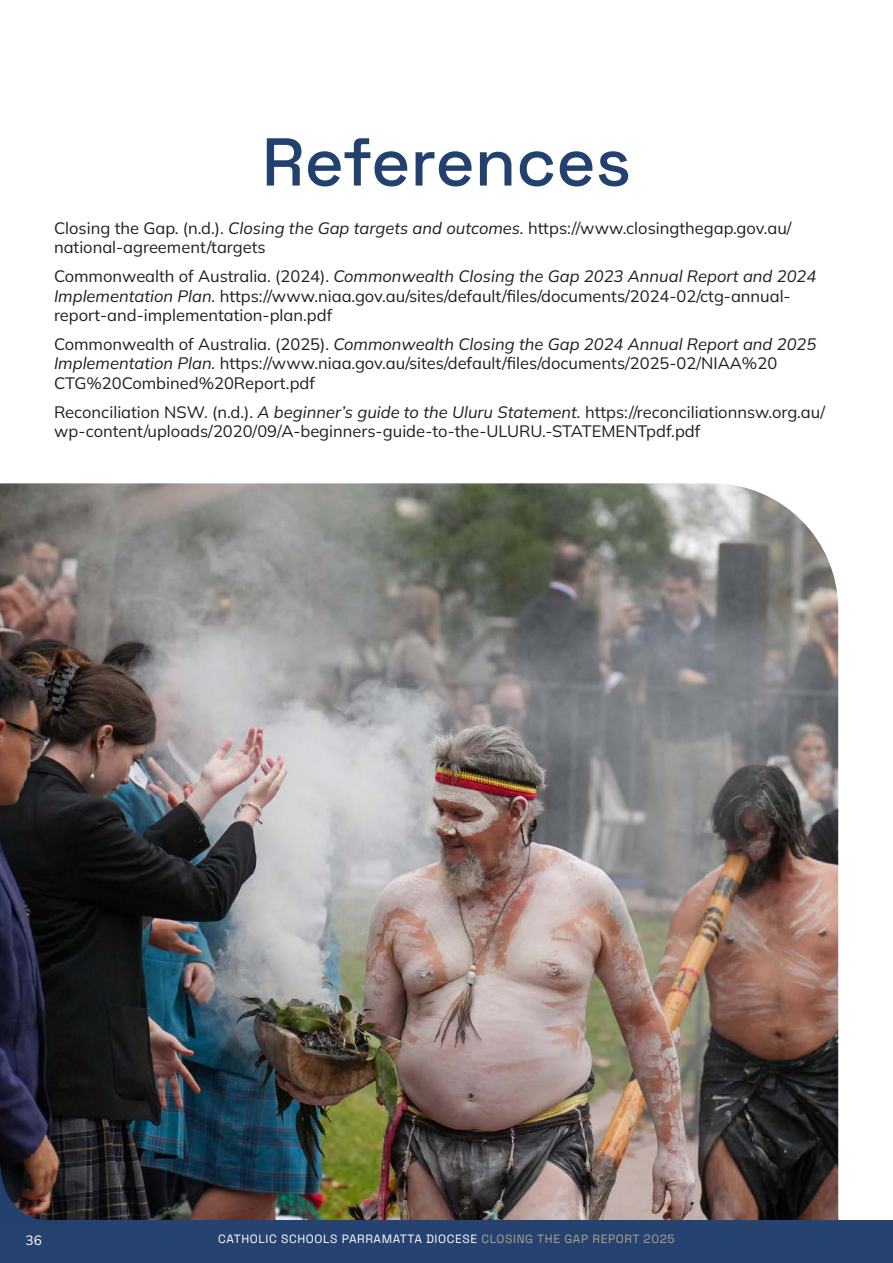
<style>
.page{position:relative;width:893px;height:1263px;background:#fff}
.page>*{position:absolute;margin:0;border:0;box-sizing:border-box;transform-origin:0 0}
.Body_1{font:300 67.5px "Space Grotesk";color:#23416f}
.Body_1-2{font:200 16.5px/19.8px "Mulish";color:#201d1e}
.t1{font:200 13.5px "Mulish";color:#fff}
.t2{font:300 12px "Space Grotesk";letter-spacing:.05em;color:#fff}
.s1{font-style:italic}
.s2{color:#ada584}
</style>
<div class="page">
<img style="left:0;top:483px;width:838px;height:737px">
<div style="left:0;top:1220px;width:893px;height:43px;background:#254270"></div>
<svg style="left:0;top:1095px;width:111px;height:125px;background:#2b252b"></svg>
<p class="Body_1" style="left:262px;top:113px;width:371px">References</p>
<p class="Body_1-2" style="left:54px;top:217px;width:739px">Closing the Gap. (n.d.). <span class="s1">Closing the Gap targets and outcomes.</span> https://www.closingthegap.gov.au/ national-agreement/targets</p>
<p class="Body_1-2" style="left:54px;top:265px;width:764px">Commonwealth of Australia. (2024). <span class="s1">Commonwealth Closing the Gap 2023 Annual Report and 2024<br>Implementation Plan.</span> https://www.niaa.gov.au/sites/default/files/documents/2024-02/ctg-annual&shy;report-and-implementation-plan.pdf</p>
<p class="Body_1-2" style="left:54px;top:333px;width:764px">Commonwealth of Australia. (2025). <span class="s1">Commonwealth Closing the Gap 2024 Annual Report and 2025<br>Implementation Plan.</span> https://www.niaa.gov.au/sites/default/files/documents/2025-02/NIAA%20<br>CTG%20Combined%20Report.pdf</p>
<p class="Body_1-2" style="left:54px;top:401px;width:773px">Reconciliation NSW. (n.d.). <span class="s1">A beginner’s guide to the Uluru Statement.</span> https://reconciliationnsw.org.au/ wp-content/uploads/2020/09/A-beginners-guide-to-the-ULURU.-STATEMENTpdf.pdf</p>
<p class="t1" style="left:26px;top:1231px;width:18px">36</p>
<p class="t2" style="left:218px;top:1230px;width:458px">CATHOLIC SCHOOLS PARRAMATTA DIOCESE <span class="s2">CLOSING THE GAP REPORT 2025</span></p>
</div>
